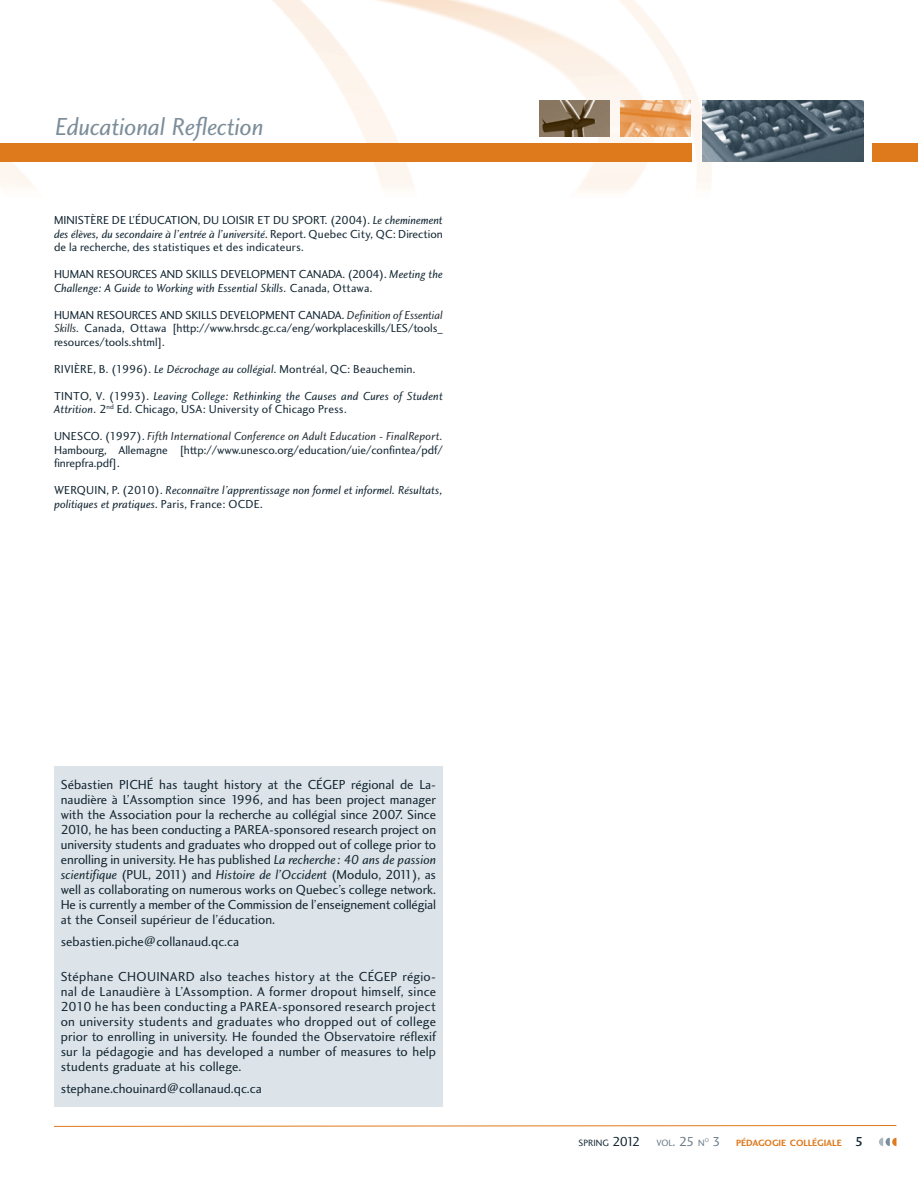
<style>
.page{position:relative;width:918px;height:1188px;background:#fff}
.page>*{position:absolute;margin:0;border:0;box-sizing:border-box;transform-origin:0 0}
.t1{font:25.5px "Charlotte Sans Book Italic Plain";letter-spacing:-.005em;color:#7c8d9a}
.t2{font:13.5px/15px "Charlotte Sans Book Plain";color:#142733;text-align:justify}
.t3{font:13.5px "Charlotte Sans Book Italic Plain";color:#142733}
.t4{font:12px/13.5px "Charlotte Sans Book Plain";color:#142733;text-align:justify}
.t5{font:12px/13.5px "Charlotte Sans Book Italic Plain";color:#142733}
.t6{font:12px "Charlotte Sans Book Italic Plain";letter-spacing:.01em;color:#293237}
.t7{font:9.45px "Charlotte Sans Bold Plain";color:#de791c}
.t8{font:9.45px "Charlotte Sans Book Plain";color:#142733}
.t9{font:5.55px "Charlotte Sans Book Plain";color:#687a88}
.s1{font-family:"Charlotte Sans Book Italic Plain"}
.s2{font-family:"Charlotte Sans Book Plain"}
.s3{font-family:"Charlotte Sans Book Italic Plain";color:#293237}
.s4{font-family:"Charlotte Sans Book Plain";color:#142733}
.s5{font-size:13.5px}
.s6{color:#687a88}
.s7{font-size:13.5px;color:#687a88}
.s8{font-family:"Charlotte Sans Book Plain";font-size:13.5px;color:#687a88}
.s9{font-family:"Charlotte Sans Medium Plain";font-size:13.5px;color:#142733}
</style>
<div class="page">
<div style="left:54px;top:767px;width:389px;height:340px;background:#dde4e9"></div>
<img style="left:0;top:0;width:918px;height:192px">
<img style="left:702px;top:101px;width:162px;height:61px">
<img style="left:540px;top:101px;width:70px;height:36px">
<img style="left:620px;top:101px;width:71px;height:36px">
<svg style="left:879px;top:1138px;width:17px;height:8px"></svg>
<svg style="left:54px;top:1125px;width:843px;height:2px;background:#edbb8c"></svg>
<div style="left:872px;top:144px;width:46px;height:18px;background:#de791c"></div>
<div style="left:0;top:144px;width:691px;height:18px;background:#de791c"></div>
<h1 class="t1" style="left:55px;top:116px;width:210px">Educational Reflection</h1>
<p class="t4" style="left:54px;top:214px;width:390px">MINISTÈRE DE L’ÉDUCATION, DU LOISIR ET DU SPORT. (2004). <span class="s1">Le cheminement</span></p>
<p class="t5" style="left:54px;top:228px;width:390px">des élèves, du secondaire à l’entrée à l’université<span class="s2">. Report. Quebec City, QC: Direction</span></p>
<p class="t4" style="left:54px;top:241px;width:251px">de la recherche, des statistiques et des indicateurs.</p>
<p class="t4" style="left:54px;top:268px;width:390px">HUMAN RESOURCES AND SKILLS DEVELOPMENT CANADA. (2004). <span class="s1">Meeting the</span></p>
<p class="t5" style="left:54px;top:282px;width:320px">Challenge: A Guide to Working with Essential Skills. <span class="s2">Canada, Ottawa.</span></p>
<p class="t4" style="left:54px;top:309px;width:390px">HUMAN RESOURCES AND SKILLS DEVELOPMENT CANADA. <span class="s3">Definition of Essential Skills.</span> Canada, Ottawa [http://www.hrsdc.gc.ca/eng/workplaceskills/LES/tools_ resources/tools.shtml].</p>
<p class="t4" style="left:54px;top:363px;width:363px">RIVIÈRE, B. (1996). <span class="s1">Le Décrochage au collégial</span>. Montréal, QC: Beauchemin.</p>
<p class="t5" style="left:54px;top:390px;width:390px"><span class="s2">TINTO, V. (1993).</span> Leaving College: Rethinking the Causes and Cures of Student</p>
<p class="t4" style="left:54px;top:403px;width:294px"><span class="s1">Attrition</span>. 2<sup>nd</sup> Ed. Chicago, USA: University of Chicago Press.</p>
<p class="t6" style="left:54px;top:431px;width:390px"><span class="s4">UNESCO. (1997).</span> Fifth International Conference on Adult Education - FinalReport.</p>
<p class="t4" style="left:54px;top:444px;width:390px">Hambourg, Allemagne [http://www.unesco.org/education/uie/confintea/pdf/ finrepfra.pdf].</p>
<p class="t5" style="left:54px;top:484px;width:390px"><span class="s2">WERQUIN, P. (2010).</span> Reconnaître l’apprentissage non formel et informel. Résultats, politiques et pratiques<span class="s2">. Paris, France: OCDE.</span></p>
<p class="t2" style="left:61px;top:779px;width:377px">Sébastien PICHÉ has taught history at the CÉGEP régional de La&shy;naudière à L’Assomption since 1996, and has been project manager with the Association pour la recherche au collégial since 2007. Since 2010, he has been conducting a PAREA-sponsored research project on university students and graduates who dropped out of college prior to enrolling in university. He has published <span class="s1">La recherche : 40 ans de passion</span></p>
<p class="t3" style="left:61px;top:870px;width:377px">scientifique <span class="s2">(PUL, 2011) and</span> Histoire de l’Occident <span class="s2">(Modulo, 2011), as</span></p>
<p class="t2" style="left:61px;top:884px;width:377px">well as collaborating on numerous works on Quebec’s college network.<br>He is currently a member of the Commission de l’enseignement collégial at the Conseil supérieur de l’éducation.</p>
<p class="t2" style="left:61px;top:935px;width:180px">sebastien.piche@collanaud.qc.ca</p>
<p class="t2" style="left:61px;top:971px;width:377px">Stéphane CHOUINARD also teaches history at the CÉGEP régio&shy;nal de Lanaudière à L’Assomption. A former dropout himself, since 2010 he has been conducting a PAREA-sponsored research project on university students and graduates who dropped out of college prior to enrolling in university. He founded the Observatoire réflexif sur la pédagogie and has developed a number of measures to help students graduate at his college.</p>
<p class="t2" style="left:61px;top:1082px;width:203px">stephane.chouinard@collanaud.qc.ca</p>
<p class="t8" style="left:579px;top:1139px;width:128px">SPRING <span class="s5">2012</span> <span class="s6">VOL</span><span class="s7">. 25</span> <span class="s6">N</span></p>
<p class="t9" style="left:705px;top:1138px;width:6px">O</p>
<p class="t7" style="left:713px;top:1139px;width:152px"><span class="s8">3</span> PÉDAGOGIE COLLÉGIALE <span class="s9">5</span></p>
</div>
